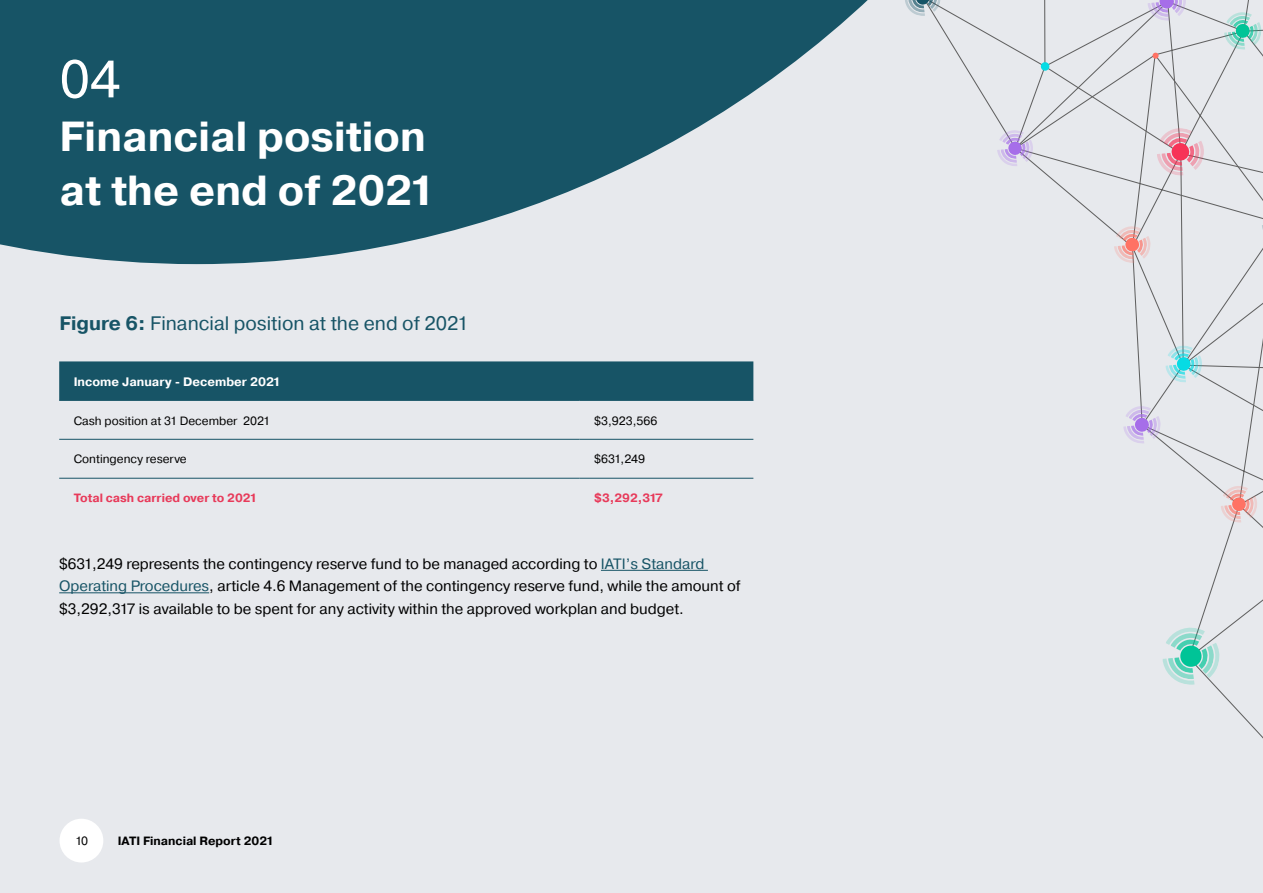
<style>
.page{position:relative;width:1263px;height:893px;background:#e7e9ed}
.page>*{position:absolute;margin:0;border:0;box-sizing:border-box;transform-origin:0 0}
.t1{font:52.5px "Pragmatica";color:#fff}
.t2{font:700 42px/54px "Pragmatica";color:#fff}
.t3{font:19.5px "Pragmatica";color:#175466}
.t4{font:15px/22.5px "Pragmatica";color:#000}
.t5{font:700 12.3px "Pragmatica";color:#fff}
.t6{font:12px "Pragmatica";color:#000}
.t7{font:700 12px "Pragmatica";color:#e83a5a}
.t8{font:700 12px "Pragmatica";color:#000}
.s1{font-weight:700}
.s2{color:#175466}
</style>
<div class="page">
<div style="left:60px;top:819px;width:43px;height:43px;background:#fff;border-radius:50%"></div>
<svg style="left:0;top:0;width:868px;height:264px;fill:#175466"></svg>
<hr style="left:59px;top:400px;width:521px;height:1px;background:#175466">
<hr style="left:580px;top:400px;width:173px;height:1px;background:#175466">
<hr style="left:59px;top:439px;width:521px;height:1px;background:#175466">
<hr style="left:580px;top:439px;width:173px;height:1px;background:#175466">
<hr style="left:59px;top:478px;width:521px;height:1px;background:#175466">
<hr style="left:580px;top:478px;width:173px;height:1px;background:#175466">
<hr style="left:601px;top:570px;width:107px;height:1px;background:#175466">
<hr style="left:59px;top:592px;width:150px;height:1px;background:#175466">
<svg style="left:934px;top:7px;width:79px;height:122px"></svg>
<svg style="left:1013px;top:29px;width:250px;height:203px"></svg>
<svg style="left:905px;top:0;width:36px;height:16px"></svg>
<svg style="left:997px;top:129px;width:36px;height:37px"></svg>
<svg style="left:1114px;top:225px;width:149px;height:298px"></svg>
<svg style="left:1162px;top:564px;width:101px;height:175px"></svg>
<svg style="left:1040px;top:0;width:222px;height:71px"></svg>
<svg style="left:1157px;top:127px;width:47px;height:49px"></svg>
<svg style="left:723px;top:0;width:74px;height:181px"></svg>
<div style="left:59px;top:361px;width:694px;height:39px;background:#175466"></div>
<svg style="left:723px;top:438px;width:22px;height:2px"></svg>
<h1 class="t1" style="left:60px;top:47px;width:62px">04</h1>
<h2 class="t2" style="left:60px;top:110px;width:378px">Financial position at the end of 2021</h2>
<h3 class="t3" style="left:60px;top:311px;width:410px"><span class="s1">Figure 6:</span> Financial position at the end of 2021</h3>
<p class="t5" style="left:74px;top:373px;width:209px">Income January - December 2021</p>
<p class="t6" style="left:74px;top:413px;width:198px">Cash position at 31 December 2021</p>
<p class="t6" style="left:594px;top:413px;width:65px">$3,923,566</p>
<p class="t6" style="left:74px;top:452px;width:115px">Contingency reserve</p>
<p class="t6" style="left:594px;top:452px;width:52px">$631,249</p>
<p class="t7" style="left:74px;top:490px;width:185px">Total cash carried over to 2021</p>
<p class="t7" style="left:594px;top:490px;width:70px">$3,292,317</p>
<p class="t4" style="left:59px;top:553px;width:683px">$631,249 represents the contingency reserve fund to be managed according to <span class="s2">IATI’s Standard<br>Operating Procedures</span>, article 4.6 Management of the contingency reserve fund, while the amount of $3,292,317 is available to be spent for any activity within the approved workplan and budget.</p>
<p class="t6" style="left:75px;top:833px;width:15px">10</p>
<p class="t8" style="left:118px;top:833px;width:158px">IATI Financial Report 2021</p>
</div>
